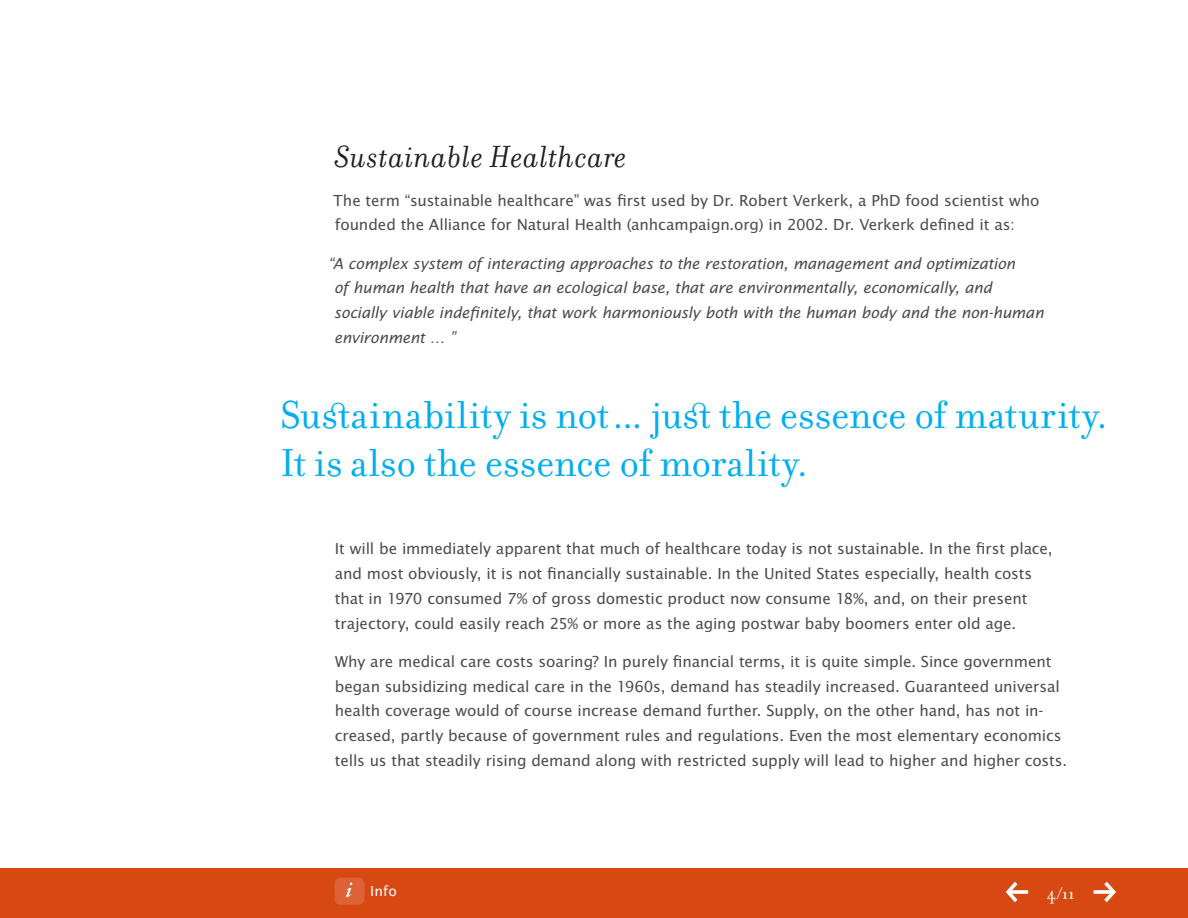
<style>
.page{position:relative;width:1188px;height:918px;background:#fff}
.page>*{position:absolute;margin:0;border:0;box-sizing:border-box;transform-origin:0 0}
.t1{font:42px/48px "Filosofia OT";color:#00aeef}
.t2{font:italic 33px "Filosofia OT";letter-spacing:.015em;color:#231f20}
.t3{font:18px "Filosofia OT";color:#fff}
.t4{font:16.5px/24.8px "Lucida Sans EFOP";letter-spacing:-.005em;color:#4b4c4d}
.t5{font:italic 16.5px/24.8px "Lucida Sans EFOP";letter-spacing:-.015em;color:#4b4c4d}
.t6{font:15px "Lucida Sans EFOP";color:#fff}
</style>
<div class="page">
<div style="left:0;top:869px;width:1188px;height:49px;background:#d74812"></div>
<div style="left:334px;top:878px;width:30px;height:27px;background:#dd6336;border-radius:6px"></div>
<svg style="left:346px;top:883px;width:6px;height:14px"></svg>
<svg style="left:1006px;top:882px;width:22px;height:20px"></svg>
<svg style="left:1094px;top:882px;width:22px;height:20px"></svg>
<h2 class="t2" style="left:335px;top:139px;width:293px">Sustainable Healthcare</h2>
<p class="t4" style="left:333px;top:189px;width:708px">The term “sustainable healthcare” was first used by Dr. Robert Verkerk, a PhD food scientist who founded the Alliance for Natural Health (anhcampaign.org) in 2002. Dr. Verkerk defined it as:</p>
<p class="t5" style="left:334px;top:252px;width:711px;text-indent:-6px">“A complex system of interacting approaches to the restoration, management and optimization<br>of human health that have an ecological base, that are environmentally, economically, and socially viable indefinitely, that work harmoniously both with the human body and the non-human environment … ”</p>
<h1 class="t1" style="left:280px;top:391px;width:829px">Sustainability is not ... just the essence of maturity.<br>It is also the essence of morality.</h1>
<p class="t4" style="left:335px;top:537px;width:719px">It will be immediately apparent that much of healthcare today is not sustainable. In the first place, and most obviously, it is not financially sustainable. In the United States especially, health costs that in 1970 consumed 7% of gross domestic product now consume 18%, and, on their present trajectory, could easily reach 25% or more as the aging postwar baby boomers enter old age.</p>
<p class="t4" style="left:335px;top:650px;width:734px">Why are medical care costs soaring? In purely financial terms, it is quite simple. Since government began subsidizing medical care in the 1960s, demand has steadily increased. Guaranteed universal health coverage would of course increase demand further. Supply, on the other hand, has not in&shy;creased, partly because of government rules and regulations. Even the most elementary economics tells us that steadily rising demand along with restricted supply will lead to higher and higher costs.</p>
<p class="t6" style="left:370px;top:883px;width:28px">Info</p>
<p class="t3" style="left:1047px;top:884px;width:30px">4/11</p>
</div>
